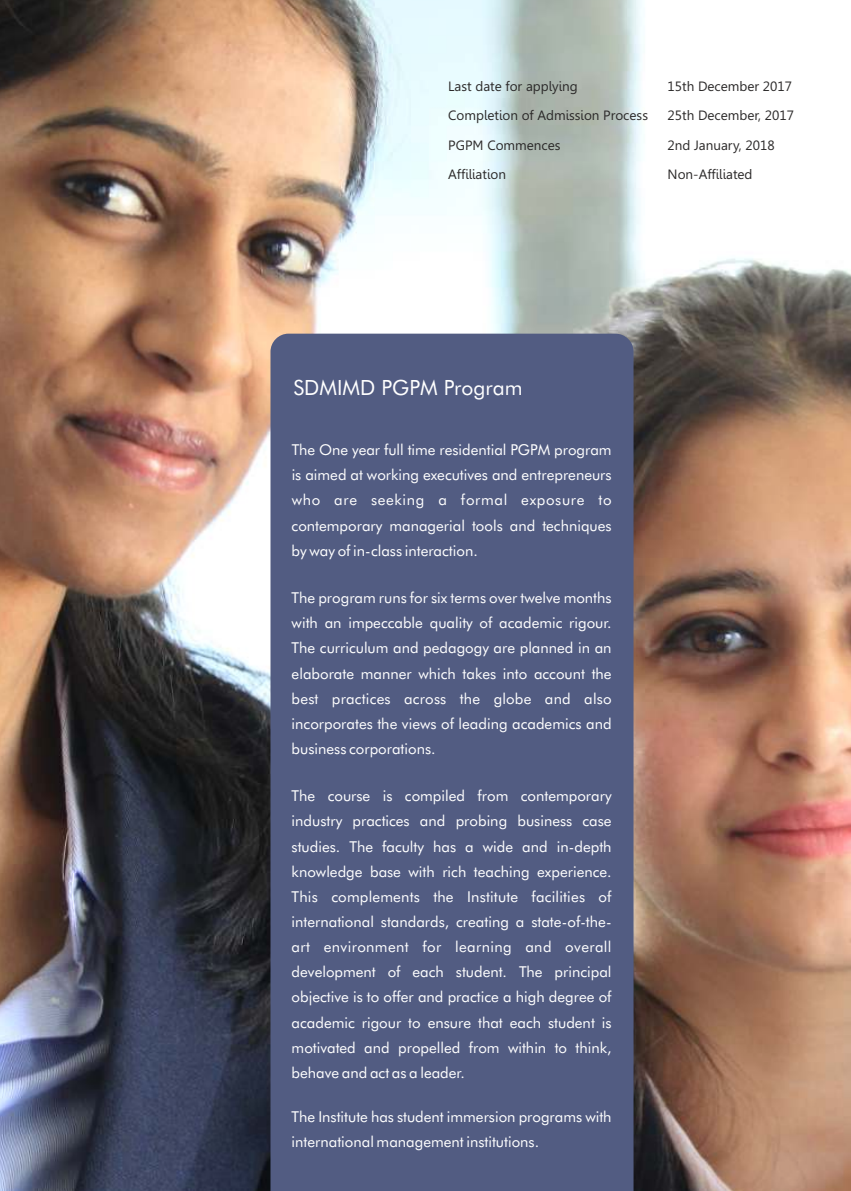
<style>
.page{position:relative;width:851px;height:1191px;background:#fff}
.page>*{position:absolute;margin:0;border:0;box-sizing:border-box;transform-origin:0 0}
.t1{font:21px "Futura BT";color:#fff}
.t2{font:15px/25px "Futura BT";color:#fff;text-align:justify}
.t3{font:13.5px "Gisha";color:#2b2929}
</style>
<div class="page">
<img style="left:0;top:0;width:850px;height:1191px">
<div style="left:270px;top:334px;width:363px;height:857px;background:#525c82"></div>
<p class="t3" style="left:448px;top:81px;width:131px">Last date for applying</p>
<p class="t3" style="left:667px;top:81px;width:126px">15th December 2017</p>
<p class="t3" style="left:448px;top:110px;width:201px">Completion of Admission Process</p>
<p class="t3" style="left:667px;top:110px;width:128px">25th December, 2017</p>
<p class="t3" style="left:448px;top:139px;width:114px">PGPM Commences</p>
<p class="t3" style="left:667px;top:139px;width:109px">2nd January, 2018</p>
<p class="t3" style="left:448px;top:168px;width:59px">Affiliation</p>
<p class="t3" style="left:667px;top:168px;width:86px">Non-Affiliated</p>
<h1 class="t1" style="left:293px;top:379px;width:231px">SDMIMD PGPM Program</h1>
<p class="t2" style="left:291px;top:439px;width:321px">The One year full time residential PGPM program is aimed at working executives and entrepreneurs who are seeking a formal exposure to contemporary managerial tools and techniques by way of in-class interaction.</p>
<p class="t2" style="left:291px;top:586px;width:321px">The program runs for six terms over twelve months with an impeccable quality of academic rigour.<br>The curriculum and pedagogy are planned in an elaborate manner which takes into account the best practices across the globe and also incorporates the views of leading academics and business corporations.</p>
<p class="t2" style="left:291px;top:785px;width:321px">The course is compiled from contemporary industry practices and probing business case studies. The faculty has a wide and in-depth knowledge base with rich teaching experience.<br>This complements the Institute facilities of international standards, creating a state-of-the&shy;art environment for learning and overall development of each student. The principal objective is to offer and practice a high degree of academic rigour to ensure that each student is motivated and propelled from within to think, behave and act as a leader.</p>
<p class="t2" style="left:291px;top:1105px;width:321px">The Institute has student immersion programs with international management institutions.</p>
</div>
